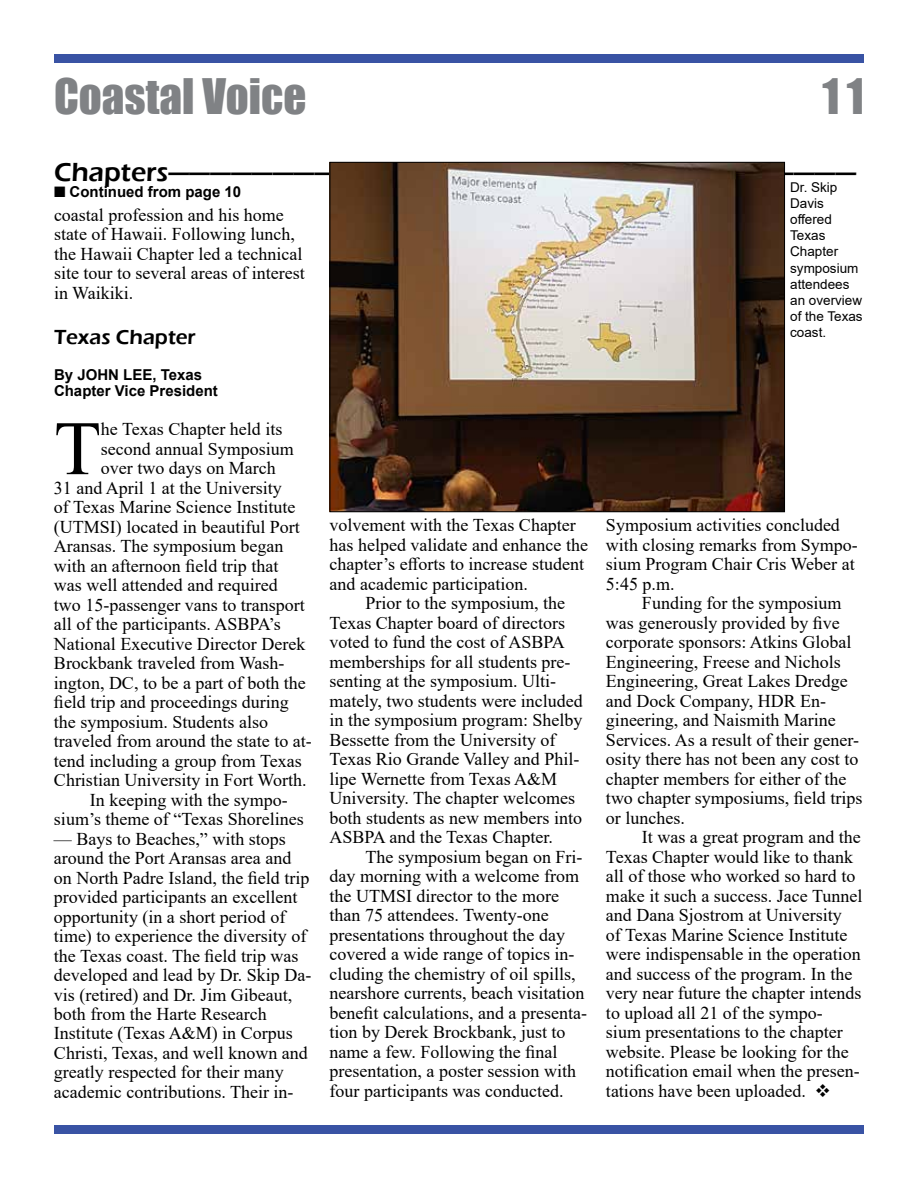
<style>
.page{position:relative;width:918px;height:1188px;background:#fff}
.page>*{position:absolute;margin:0;border:0;box-sizing:border-box;transform-origin:0 0}
.t1{font:76.95px "Times New Roman";color:#000}
.t2{font:45px "Impact";color:#808285}
.t3{font:600 21px "Eras ITC";color:#000}
.t4{font:18px/19.5px "Times New Roman";color:#000}
.t5{font:700 15px/16.5px "Arial";color:#000}
.t6{font:13.5px/16.2px "Arial";color:#000}
</style>
<div class="page">
<div style="left:54px;top:54px;width:810px;height:9px;background:#3953a4"></div>
<div style="left:54px;top:1125px;width:810px;height:9px;background:#3953a4"></div>
<img style="left:332px;top:164px;width:451px;height:346px">
<div style="left:330px;top:162px;width:455px;height:350px;border:1px solid #000"></div>
<h2 class="t2" style="left:54px;top:61px;width:254px">Coastal Voice</h2>
<h2 class="t2" style="left:822px;top:61px;width:43px">11</h2>
<p class="t5" style="left:70px;top:184px;width:173px">Continued from page 10</p>
<p class="t4" style="left:54px;top:205px;width:252px">coastal profession and his home state of Hawaii. Following lunch, the Hawaii Chapter led a technical site tour to several areas of interest in Waikiki.</p>
<p class="t3" style="left:54px;top:325px;width:143px">Texas Chapter</p>
<p class="t5" style="left:54px;top:366px;width:165px">By JOHN LEE, Texas<br>Chapter Vice President</p>
<h1 class="t1" style="left:54px;top:394px;width:48px">T</h1>
<p class="t4" style="left:101px;top:419px;width:183px">he Texas Chapter held its</p>
<p class="t4" style="left:101px;top:438px;width:194px">second annual Symposium</p>
<p class="t4" style="left:101px;top:458px;width:176px">over two days on March</p>
<p class="t4" style="left:54px;top:477px;width:229px">31 and April 1 at the University</p>
<p class="t4" style="left:54px;top:497px;width:243px">of Texas Marine Science Institute</p>
<p class="t4" style="left:54px;top:516px;width:247px">(UTMSI) located in beautiful Port</p>
<p class="t4" style="left:54px;top:536px;width:231px">Aransas. The symposium began</p>
<p class="t4" style="left:54px;top:555px;width:226px">with an afternoon field trip that</p>
<p class="t4" style="left:54px;top:575px;width:225px">was well attended and required</p>
<p class="t4" style="left:54px;top:594px;width:252px">two 15-passenger vans to transport</p>
<p class="t4" style="left:54px;top:614px;width:228px">all of the participants. ASBPA’s</p>
<p class="t4" style="left:54px;top:633px;width:253px">National Executive Director Derek</p>
<p class="t4" style="left:54px;top:653px;width:232px">Brockbank traveled from Wash-</p>
<p class="t4" style="left:54px;top:672px;width:253px">ington, DC, to be a part of both the</p>
<p class="t4" style="left:54px;top:692px;width:236px">field trip and proceedings during</p>
<p class="t4" style="left:54px;top:711px;width:216px">the symposium. Students also</p>
<p class="t4" style="left:54px;top:731px;width:259px">traveled from around the state to at-</p>
<p class="t4" style="left:54px;top:750px;width:249px">tend including a group from Texas</p>
<p class="t4" style="left:54px;top:770px;width:254px">Christian University in Fort Worth.</p>
<p class="t4" style="left:90px;top:789px;width:199px">In keeping with the sympo-</p>
<p class="t4" style="left:54px;top:809px;width:251px">sium’s theme of “Texas Shorelines</p>
<p class="t4" style="left:54px;top:828px;width:259px">— Bays to Beaches,” with stops around the Port Aransas area and on North Padre Island, the field trip provided participants an excellent opportunity (in a short period of time) to experience the diversity of the Texas coast. The field trip was developed and lead by Dr. Skip Da&shy;vis (retired) and Dr. Jim Gibeaut, both from the Harte Research Institute (Texas A&amp;M) in Corpus Christi, Texas, and well known and greatly respected for their many academic contributions. Their in-</p>
<p class="t4" style="left:330px;top:515px;width:260px">volvement with the Texas Chapter has helped validate and enhance the chapter’s efforts to increase student and academic participation.</p>
<p class="t4" style="left:330px;top:593px;width:255px;text-indent:36px">Prior to the symposium, the<br>Texas Chapter board of directors voted to fund the cost of ASBPA memberships for all students pre&shy;senting at the symposium. Ulti&shy;mately, two students were included in the symposium program: Shelby<br>Bessette from the University of<br>Texas Rio Grande Valley and Phil&shy;lipe Wernette from Texas A&amp;M<br>University. The chapter welcomes both students as new members into<br>ASBPA and the Texas Chapter.</p>
<p class="t4" style="left:330px;top:847px;width:259px;text-indent:36px">The symposium began on Fri&shy;day morning with a welcome from the UTMSI director to the more than 75 attendees. Twenty-one presentations throughout the day covered a wide range of topics in&shy;cluding the chemistry of oil spills, nearshore currents, beach visitation benefit calculations, and a presenta&shy;tion by Derek Brockbank, just to name a few. Following the final presentation, a poster session with four participants was conducted.</p>
<p class="t6" style="left:790px;top:179px;width:74px">Dr. Skip<br>Davis offered<br>Texas<br>Chapter symposium attendees an overview of the Texas coast.</p>
<p class="t4" style="left:606px;top:515px;width:253px">Symposium activities concluded with closing remarks from Sympo&shy;sium Program Chair Cris Weber at<br>5:45 p.m.</p>
<p class="t4" style="left:606px;top:593px;width:258px;text-indent:36px">Funding for the symposium was generously provided by five corporate sponsors: Atkins Global<br>Engineering, Freese and Nichols<br>Engineering, Great Lakes Dredge and Dock Company, HDR En&shy;gineering, and Naismith Marine<br>Services. As a result of their gener&shy;osity there has not been any cost to chapter members for either of the two chapter symposiums, field trips or lunches.</p>
<p class="t4" style="left:606px;top:827px;width:258px;text-indent:36px">It was a great program and the Texas Chapter would like to thank all of those who worked so hard to make it such a success. Jace Tunnel and Dana Sjostrom at University<br>of Texas Marine Science Institute were indispensable in the operation and success of the program. In the very near future the chapter intends to upload all 21 of the sympo&shy;sium presentations to the chapter website. Please be looking for the notification email when the presen&shy;tations have been uploaded. ❖</p>
</div>
